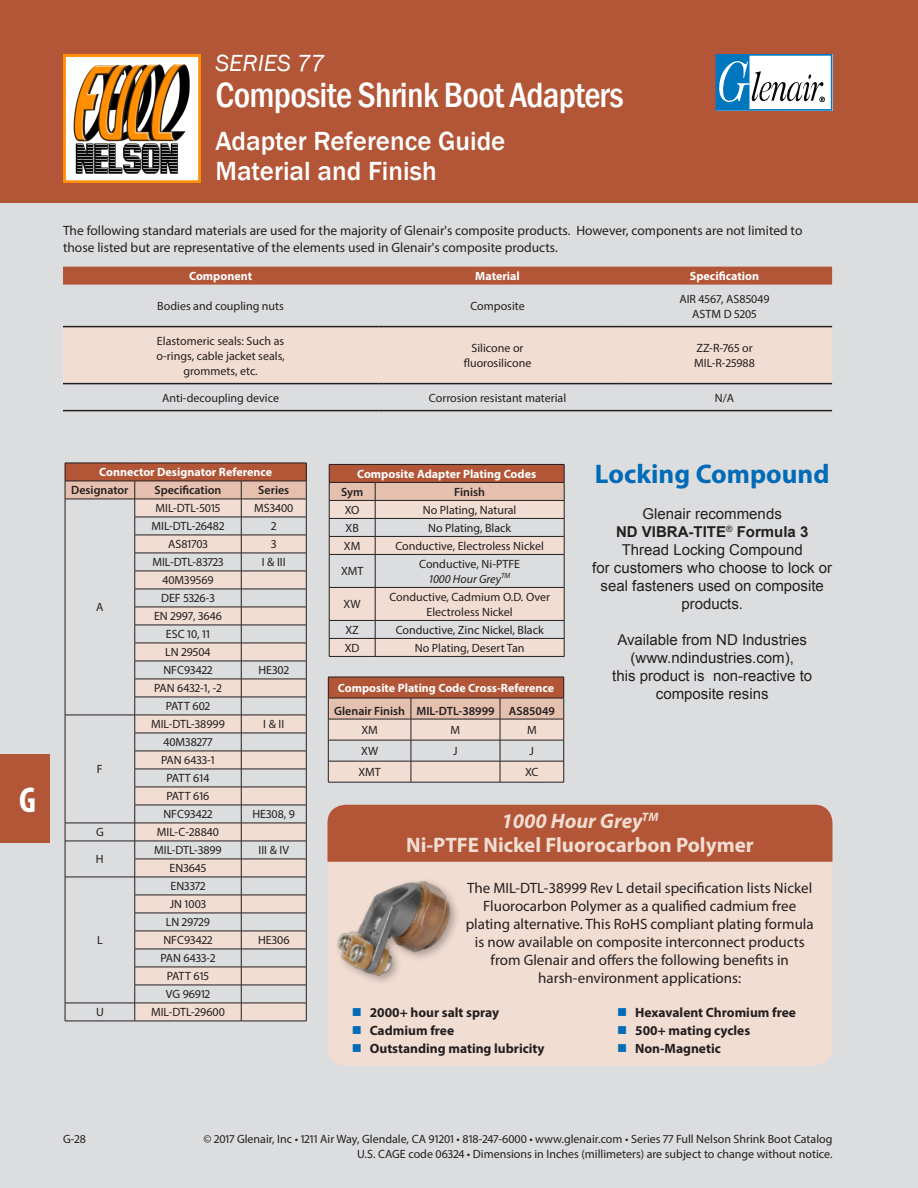
<style>
.page{position:relative;width:918px;height:1188px;background:#dcdddf}
.page>*{position:absolute;margin:0;border:0;box-sizing:border-box;transform-origin:0 0}
.t1{font:500 condensed 36px "Franklin Gothic";letter-spacing:-.02em;color:#fff}
.t2{font:700 condensed 36px "Myriad Pro";color:#fff}
.t3{font:500 27px/30px "Franklin Gothic";color:#fff}
.t4{font:700 27px "Myriad Pro";color:#006bb6}
.t5{font:italic 24px "Franklin Gothic";color:#fff}
.t6{font:700 21px/24px "Myriad Pro";color:#f2ddd2;text-align:center}
.t7{font:15px/18px "Myriad Pro";color:#231f20;text-align:center}
.t8{font:15px/18px "Arial";color:#231f20;text-align:center}
.t9{font:13.5px/16.5px "Myriad Pro";color:#231f20}
.t10{font:700 13.5px/18px "Myriad Pro";color:#231f20}
.t11{font:12px/18px "Myriad Pro";color:#231f20;text-align:center}
.t12{font:700 12px "Myriad Pro";color:#fff}
.t13{font:600 12px "Myriad Pro";color:#231f20}
.s1{font-style:italic}
.s2{font-weight:700}
</style>
<div class="page">
<div style="left:0;top:0;width:918px;height:202px;background:#b35537"></div>
<svg style="left:716px;top:54px;width:116px;height:57px;background:#a0c3d9"></svg>
<div style="left:0;top:754px;width:50px;height:88px;background:#b35537"></div>
<img style="left:63px;top:54px;width:137px;height:129px">
<div style="left:327px;top:805px;width:506px;height:261px;background:#f2ddd2;border-radius:18px"></div>
<div style="left:327px;top:805px;width:506px;height:57px;background:#b35537"></div>
<img style="left:327px;top:851px;width:156px;height:146px">
<hr style="left:329px;top:464px;width:46px;height:1px;background:#231f20">
<hr style="left:375px;top:464px;width:189px;height:1px;background:#231f20">
<svg style="left:329px;top:465px;width:236px;height:191px"></svg>
<hr style="left:329px;top:656px;width:46px;height:1px;background:#231f20">
<hr style="left:375px;top:656px;width:189px;height:1px;background:#231f20">
<svg style="left:328px;top:677px;width:236px;height:105px"></svg>
<hr style="left:328px;top:782px;width:83px;height:1px;background:#231f20">
<hr style="left:411px;top:782px;width:89px;height:1px;background:#231f20">
<hr style="left:500px;top:782px;width:64px;height:1px;background:#231f20">
<hr style="left:65px;top:1021px;width:70px;height:1px;background:#231f20">
<hr style="left:135px;top:1021px;width:106px;height:1px;background:#231f20">
<hr style="left:241px;top:1021px;width:66px;height:1px;background:#231f20">
<svg style="left:65px;top:463px;width:242px;height:558px"></svg>
<hr style="left:65px;top:481px;width:70px;height:1px;background:#231f20">
<hr style="left:135px;top:481px;width:106px;height:1px;background:#231f20">
<hr style="left:241px;top:481px;width:66px;height:1px;background:#231f20">
<div style="left:63px;top:267px;width:769px;height:18px;background:#b35537"></div>
<div style="left:63px;top:327px;width:769px;height:56px;background:#f2ddd2"></div>
<hr style="left:63px;top:326px;width:315px;height:1px;background:#231f20">
<hr style="left:378px;top:326px;width:239px;height:1px;background:#231f20">
<hr style="left:617px;top:326px;width:215px;height:1px;background:#231f20">
<hr style="left:63px;top:383px;width:315px;height:1px;background:#231f20">
<hr style="left:378px;top:383px;width:239px;height:1px;background:#231f20">
<hr style="left:617px;top:383px;width:215px;height:1px;background:#231f20">
<hr style="left:63px;top:410px;width:315px;height:1px;background:#231f20">
<hr style="left:378px;top:410px;width:239px;height:1px;background:#231f20">
<hr style="left:617px;top:410px;width:215px;height:1px;background:#231f20">
<h1 class="t2" style="left:19px;top:777px;width:18px">G</h1>
<h3 class="t5" style="left:215px;top:48px;width:111px">SERIES 77</h3>
<h1 class="t1" style="left:215px;top:71px;width:410px">Composite Shrink Boot Adapters</h1>
<h2 class="t3" style="left:215px;top:127px;width:292px">Adapter Reference Guide<br>Material and Finish</h2>
<p class="t9" style="left:63px;top:222px;width:741px">The following standard materials are used for the majority of Glenair's composite products. However, components are not limited to those listed but are representative of the elements used in Glenair's composite products.</p>
<p class="t12" style="left:189px;top:268px;width:65px">Component</p>
<p class="t12" style="left:475px;top:268px;width:46px">Material</p>
<p class="t12" style="left:690px;top:268px;width:71px">Specification</p>
<p class="t11" style="left:157px;top:297px;width:128px">Bodies and coupling nuts</p>
<p class="t11" style="left:470px;top:297px;width:56px">Composite</p>
<p class="t11" style="left:679px;top:291px;width:92px;line-height:15px">AIR 4567, AS85049<br>ASTM D 5205</p>
<p class="t11" style="left:156px;top:333px;width:130px;line-height:15px">Elastomeric seals: Such as o-rings, cable jacket seals, grommets, etc.</p>
<p class="t11" style="left:464px;top:340px;width:69px;line-height:15px">Silicone or fluorosilicone</p>
<p class="t11" style="left:694px;top:340px;width:62px;line-height:15px;text-align:left">ZZ-R-765 or<br>MIL-R-25988</p>
<p class="t11" style="left:162px;top:388px;width:118px">Anti-decoupling device</p>
<p class="t11" style="left:429px;top:388px;width:139px">Corrosion resistant material</p>
<p class="t11" style="left:715px;top:388px;width:21px">N/A</p>
<p class="t12" style="left:99px;top:465px;width:175px">Connector Designator Reference</p>
<p class="t13" style="left:71px;top:483px;width:59px">Designator</p>
<p class="t13" style="left:155px;top:483px;width:68px">Specification</p>
<p class="t13" style="left:258px;top:483px;width:33px">Series</p>
<p class="t11" style="left:96px;top:598px;width:9px">A</p>
<p class="t11" style="left:97px;top:760px;width:7px">F</p>
<p class="t11" style="left:156px;top:499px;width:66px">MIL-DTL-5015</p>
<p class="t11" style="left:254px;top:499px;width:41px">MS3400</p>
<p class="t11" style="left:152px;top:517px;width:74px">MIL-DTL-26482</p>
<p class="t11" style="left:271px;top:517px;width:7px">2</p>
<p class="t11" style="left:168px;top:535px;width:41px">AS81703</p>
<p class="t11" style="left:271px;top:535px;width:7px">3</p>
<p class="t11" style="left:152px;top:553px;width:73px">MIL-DTL-83723</p>
<p class="t11" style="left:262px;top:553px;width:25px">I &amp; III</p>
<p class="t11" style="left:154px;top:571px;width:69px">40M39569<br>DEF 5326-3<br>EN 2997, 3646<br>ESC 10, 11<br>LN 29504<br>NFC93422</p>
<p class="t11" style="left:258px;top:661px;width:32px">HE302</p>
<p class="t11" style="left:154px;top:679px;width:69px">PAN 6432-1, -2<br>PATT 602</p>
<p class="t11" style="left:151px;top:715px;width:75px">MIL-DTL-38999</p>
<p class="t11" style="left:263px;top:715px;width:22px">I &amp; II</p>
<p class="t11" style="left:161px;top:733px;width:55px">40M38277<br>PAN 6433-1<br>PATT 614<br>PATT 616<br>NFC93422</p>
<p class="t11" style="left:252px;top:805px;width:44px">HE308, 9</p>
<p class="t11" style="left:96px;top:823px;width:9px">G</p>
<p class="t11" style="left:157px;top:823px;width:64px">MIL-C-28840</p>
<p class="t11" style="left:96px;top:850px;width:9px">H</p>
<p class="t11" style="left:154px;top:841px;width:69px">MIL-DTL-3899</p>
<p class="t11" style="left:259px;top:841px;width:32px">III &amp; IV</p>
<p class="t11" style="left:170px;top:859px;width:38px">EN3645</p>
<p class="t11" style="left:97px;top:931px;width:7px">L</p>
<p class="t11" style="left:163px;top:877px;width:51px">EN3372<br>JN 1003<br>LN 29729<br>NFC93422</p>
<p class="t11" style="left:160px;top:949px;width:57px">PAN 6433-2<br>PATT 615<br>VG 96912</p>
<p class="t11" style="left:258px;top:931px;width:33px">HE306</p>
<p class="t12" style="left:357px;top:466px;width:181px">Composite Adapter Plating Codes</p>
<p class="t13" style="left:341px;top:484px;width:24px">Sym</p>
<p class="t13" style="left:454px;top:484px;width:32px">Finish</p>
<p class="t11" style="left:345px;top:501px;width:16px">XO</p>
<p class="t11" style="left:423px;top:501px;width:95px">No Plating, Natural</p>
<p class="t11" style="left:346px;top:519px;width:15px">XB</p>
<p class="t11" style="left:428px;top:519px;width:85px">No Plating, Black</p>
<p class="t11" style="left:344px;top:537px;width:18px">XM</p>
<p class="t11" style="left:395px;top:537px;width:150px">Conductive, Electroless Nickel</p>
<p class="t11" style="left:341px;top:562px;width:24px">XMT</p>
<p class="t11" style="left:419px;top:556px;width:102px;line-height:15px">Conductive, Ni-PTFE<br><span class="s1">1000 Hour Grey</span><sup>TM</sup></p>
<p class="t11" style="left:344px;top:595px;width:19px">XW</p>
<p class="t11" style="left:389px;top:589px;width:162px;line-height:15px">Conductive, Cadmium O.D. Over<br>Electroless Nickel</p>
<p class="t11" style="left:345px;top:621px;width:15px">XZ</p>
<p class="t11" style="left:396px;top:621px;width:150px">Conductive, Zinc Nickel, Black</p>
<p class="t11" style="left:345px;top:639px;width:16px">XD</p>
<p class="t11" style="left:415px;top:639px;width:111px">No Plating, Desert Tan</p>
<p class="t12" style="left:338px;top:680px;width:218px">Composite Plating Code Cross-Reference</p>
<p class="t13" style="left:334px;top:703px;width:222px">Glenair Finish MIL-DTL-38999 AS85049</p>
<p class="t11" style="left:361px;top:721px;width:18px">XM</p>
<p class="t11" style="left:451px;top:721px;width:11px">M</p>
<p class="t11" style="left:527px;top:721px;width:11px">M</p>
<p class="t11" style="left:361px;top:742px;width:19px">XW</p>
<p class="t11" style="left:453px;top:742px;width:6px">J</p>
<p class="t11" style="left:530px;top:742px;width:6px">J</p>
<p class="t11" style="left:358px;top:763px;width:24px">XMT</p>
<p class="t11" style="left:525px;top:763px;width:15px">XC</p>
<h2 class="t4" style="left:595px;top:456px;width:236px">Locking Compound</h2>
<p class="t8" style="left:592px;top:505px;width:242px">Glenair recommends<br><span class="s2">ND VIBRA-TITE</span><sup>®</sup> <span class="s2">Formula 3<br></span>Thread Locking Compound<br>for customers who choose to lock or seal fasteners used on composite products.</p>
<p class="t8" style="left:612px;top:631px;width:202px">Available from ND Industries (www.ndindustries.com),<br>this product is non-reactive to composite resins</p>
<h3 class="t6" style="left:406px;top:809px;width:349px"><span class="s1">1000 Hour Grey</span><sup>TM<br></sup>Ni-PTFE Nickel Fluorocarbon Polymer</h3>
<p class="t7" style="left:466px;top:879px;width:349px">The MIL-DTL-38999 Rev L detail specification lists Nickel Fluorocarbon Polymer as a qualified cadmium free plating alternative. This RoHS compliant plating formula is now available on composite interconnect products from Glenair and offers the following benefits in harsh-environment applications:</p>
<p class="t11" style="left:96px;top:1003px;width:9px">U</p>
<p class="t11" style="left:151px;top:1003px;width:75px">MIL-DTL-29600</p>
<p class="t10" style="left:370px;top:1003px;width:176px">2000+ hour salt spray<br>Cadmium free<br>Outstanding mating lubricity</p>
<p class="t10" style="left:635px;top:1003px;width:162px">Hexavalent Chromium free<br>500+ mating cycles<br>Non-Magnetic</p>
<p class="t11" style="left:63px;top:1130px;width:24px">G-28</p>
<p class="t11" style="left:203px;top:1131px;width:631px;line-height:15px;text-align:right">© 2017 Glenair, Inc • 1211 Air Way, Glendale, CA 91201 • 818-247-6000 • www.glenair.com • Series 77 Full Nelson Shrink Boot Catalog<br>U.S. CAGE code 06324 • Dimensions in Inches (millimeters) are subject to change without notice.</p>
</div>
